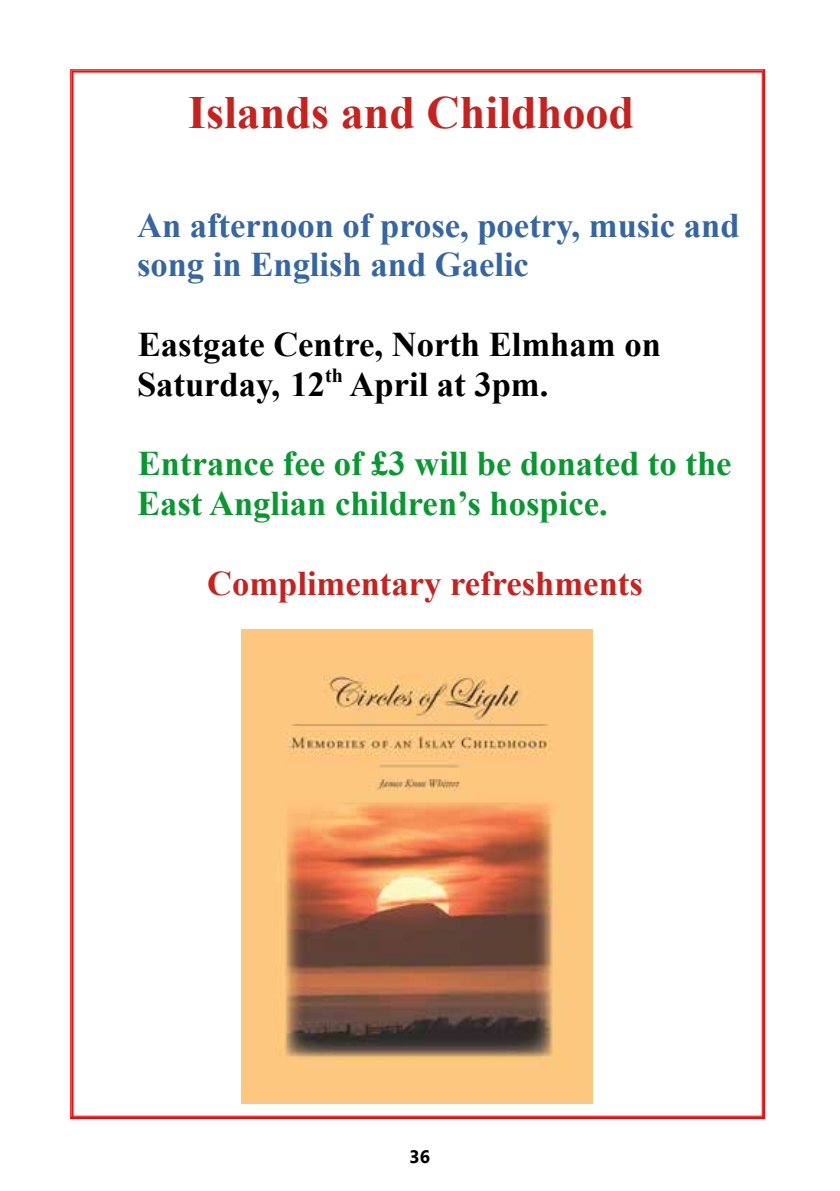
<style>
.page{position:relative;width:840px;height:1191px;background:#fff}
.page>*{position:absolute;margin:0;border:0;box-sizing:border-box;transform-origin:0 0}
.t1{font:700 46.2px "Times New Roman";color:#c9211e}
.t2{font:700 34.6px/39.8px "Times New Roman";color:#069a2e}
.t3{font:700 34.6px/39.8px "Times New Roman";color:#3465a4}
.t4{font:700 34.6px/39.8px "Times New Roman";color:#000}
.t5{font:700 34.6px "Times New Roman";color:#c9211e}
.t6{font:700 18px "Ebrima";color:#000}
</style>
<div class="page">
<hr style="left:70px;top:69px;width:694px;height:1px;background:#f10d0c">
<hr style="left:72px;top:70px;width:690px;height:3px;background:#f10d0c">
<hr style="left:762px;top:69px;width:2px;height:1050px;background:#f10d0c">
<hr style="left:761px;top:71px;width:1px;height:1045px;background:#f10d0c">
<hr style="left:70px;top:1116px;width:694px;height:3px;background:#f10d0c">
<hr style="left:71px;top:1115px;width:692px;height:1px;background:#f10d0c">
<hr style="left:70px;top:69px;width:1px;height:1050px;background:#f10d0c">
<hr style="left:71px;top:70px;width:2px;height:1047px;background:#f10d0c">
<img style="left:242px;top:629px;width:350px;height:474px">
<h1 class="t1" style="left:188px;top:96px;width:447px">Islands and Childhood</h1>
<p class="t3" style="left:137px;top:209px;width:604px">An afternoon of prose, poetry, music and song in English and Gaelic</p>
<p class="t4" style="left:137px;top:328px;width:525px">Eastgate Centre, North Elmham on<br>Saturday, 12<sup>th</sup> April at 3pm.</p>
<p class="t2" style="left:137px;top:447px;width:595px">Entrance fee of £3 will be donated to the<br>East Anglian children’s hospice.</p>
<p class="t5" style="left:207px;top:571px;width:437px">Complimentary refreshments</p>
<p class="t6" style="left:409px;top:1142px;width:22px">36</p>
</div>
